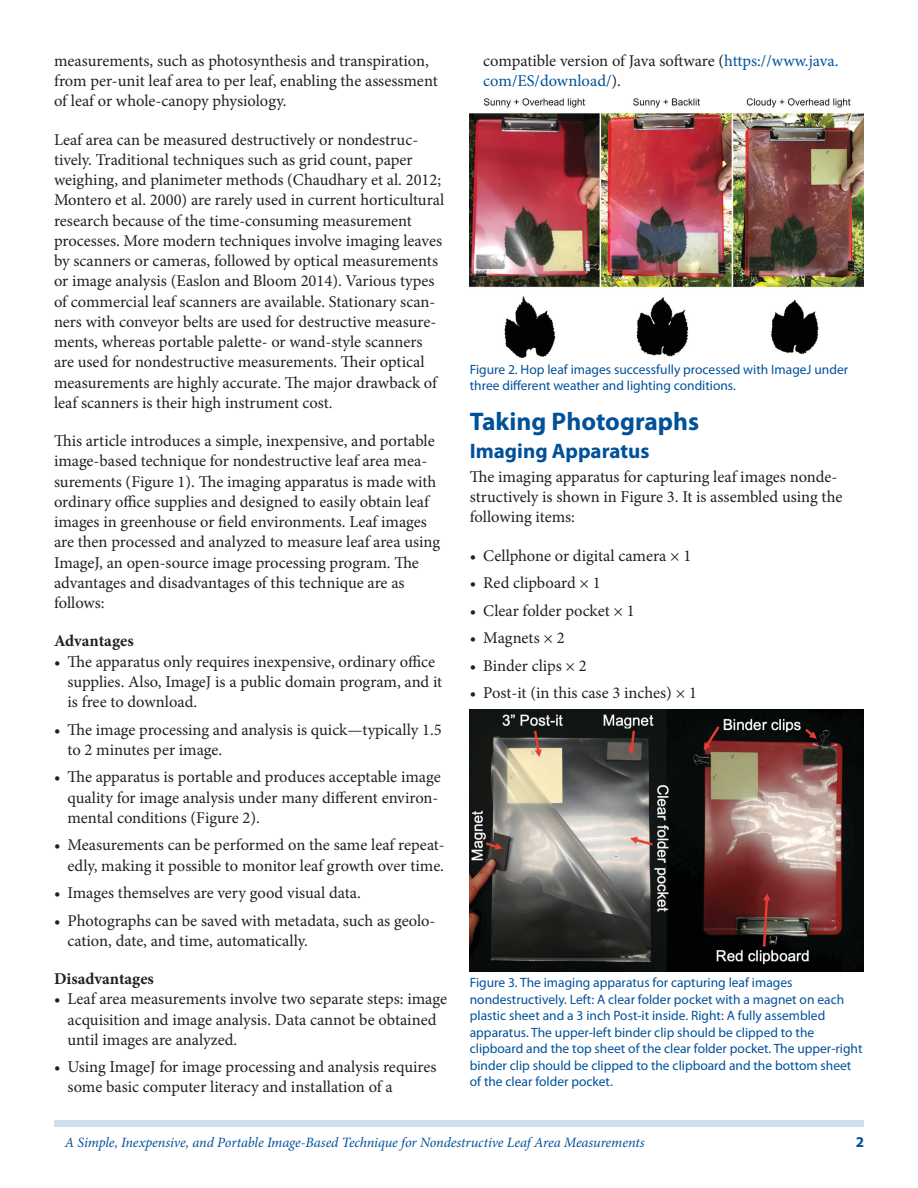
<style>
.page{position:relative;width:918px;height:1188px;background:#fff}
.page>*{position:absolute;margin:0;border:0;box-sizing:border-box;transform-origin:0 0}
.SectionHeading0{font:700 25.5px "Myriad Pro";color:#01519a}
.SectionHeading1{font:700 21px "Myriad Pro";color:#01519a}
.Paragraph{font:16.5px/20.2px "Minion Pro";letter-spacing:-.005em;color:#231f20}
.BlockParagraph{font:700 16.5px "Minion Pro";color:#231f20}
.t1{font:700 15px "Myriad Pro";color:#01519a}
.RunningTitleItalics{font:italic 14.25px "Minion Pro";letter-spacing:-.01em;color:#01519a}
.t2{font:13.5px/16.5px "Myriad Pro";color:#01519a}
.s1{color:#01519a}
</style>
<div class="page">
<div style="left:54px;top:1120px;width:810px;height:7px;background:#d0deeb"></div>
<img style="left:470px;top:98px;width:394px;height:260px">
<img style="left:470px;top:709px;width:394px;height:263px">
<p class="Paragraph" style="left:54px;top:51px;width:385px">measurements, such as photosynthesis and transpiration, from per-unit leaf area to per leaf, enabling the assessment of leaf or whole-canopy physiology.</p>
<p class="Paragraph" style="left:54px;top:129px;width:392px">Leaf area can be measured destructively or nondestruc&shy;tively. Traditional techniques such as grid count, paper weighing, and planimeter methods (Chaudhary et al. 2012; Montero et al. 2000) are rarely used in current horticultural research because of the time-consuming measurement processes. More modern techniques involve imaging leaves by scanners or cameras, followed by optical measurements or image analysis (Easlon and Bloom 2014). Various types of commercial leaf scanners are available. Stationary scan&shy;ners with conveyor belts are used for destructive measure&shy;ments, whereas portable palette- or wand-style scanners are used for nondestructive measurements. Their optical measurements are highly accurate. The major drawback of leaf scanners is their high instrument cost.</p>
<p class="Paragraph" style="left:54px;top:431px;width:388px">This article introduces a simple, inexpensive, and portable image-based technique for nondestructive leaf area mea&shy;surements (Figure 1). The imaging apparatus is made with ordinary office supplies and designed to easily obtain leaf images in greenhouse or field environments. Leaf images are then processed and analyzed to measure leaf area using ImageJ, an open-source image processing program. The advantages and disadvantages of this technique are as follows:</p>
<p class="BlockParagraph" style="left:54px;top:630px;width:81px">Advantages</p>
<p class="Paragraph" style="left:68px;top:651px;width:376px;text-indent:-14px">• The apparatus only requires inexpensive, ordinary office supplies. Also, ImageJ is a public domain program, and it is free to download.</p>
<p class="Paragraph" style="left:68px;top:719px;width:376px;text-indent:-14px">• The image processing and analysis is quick—typically 1.5 to 2 minutes per image.</p>
<p class="Paragraph" style="left:68px;top:767px;width:375px;text-indent:-14px">• The apparatus is portable and produces acceptable image quality for image analysis under many different environ&shy;mental conditions (Figure 2).</p>
<p class="Paragraph" style="left:54px;top:835px;width:392px;text-align:right">• Measurements can be performed on the same leaf repeat&shy;edly, making it possible to monitor leaf growth over time.</p>
<p class="Paragraph" style="left:54px;top:883px;width:308px">• Images themselves are very good visual data.</p>
<p class="Paragraph" style="left:68px;top:910px;width:370px;text-indent:-14px">• Photographs can be saved with metadata, such as geolo&shy;cation, date, and time, automatically.</p>
<p class="BlockParagraph" style="left:54px;top:967px;width:101px">Disadvantages</p>
<p class="Paragraph" style="left:68px;top:989px;width:381px;text-indent:-14px">• Leaf area measurements involve two separate steps: image acquisition and image analysis. Data cannot be obtained until images are analyzed.</p>
<p class="Paragraph" style="left:68px;top:1057px;width:371px;text-indent:-14px">• Using ImageJ for image processing and analysis requires some basic computer literacy and installation of a</p>
<p class="Paragraph" style="left:483px;top:51px;width:357px">compatible version of Java software (<span class="s1">https://www.java. com/ES/download/</span>).</p>
<p class="t2" style="left:470px;top:361px;width:380px">Figure 2. Hop leaf images successfully processed with ImageJ under three different weather and lighting conditions.</p>
<p class="SectionHeading0" style="left:470px;top:405px;width:231px">Taking Photographs</p>
<p class="SectionHeading1" style="left:470px;top:438px;width:181px">Imaging Apparatus</p>
<p class="Paragraph" style="left:470px;top:467px;width:374px">The imaging apparatus for capturing leaf images nonde&shy;structively is shown in Figure 3. It is assembled using the following items:</p>
<p class="Paragraph" style="left:470px;top:545px;width:223px">• Cellphone or digital camera × 1</p>
<p class="Paragraph" style="left:470px;top:573px;width:132px">• Red clipboard × 1</p>
<p class="Paragraph" style="left:470px;top:600px;width:166px">• Clear folder pocket × 1</p>
<p class="Paragraph" style="left:470px;top:628px;width:96px">• Magnets × 2</p>
<p class="Paragraph" style="left:470px;top:655px;width:119px">• Binder clips × 2</p>
<p class="Paragraph" style="left:470px;top:683px;width:229px">• Post-it (in this case 3 inches) × 1</p>
<p class="t2" style="left:470px;top:974px;width:394px">Figure 3. The imaging apparatus for capturing leaf images nondestructively. Left: A clear folder pocket with a magnet on each plastic sheet and a 3 inch Post-it inside. Right: A fully assembled apparatus. The upper-left binder clip should be clipped to the clipboard and the top sheet of the clear folder pocket. The upper-right binder clip should be clipped to the clipboard and the bottom sheet of the clear folder pocket.</p>
<p class="RunningTitleItalics" style="left:65px;top:1133px;width:581px">A Simple, Inexpensive, and Portable Image-Based Technique for Nondestructive Leaf Area Measurements</p>
<p class="t1" style="left:856px;top:1133px;width:10px">2</p>
</div>
